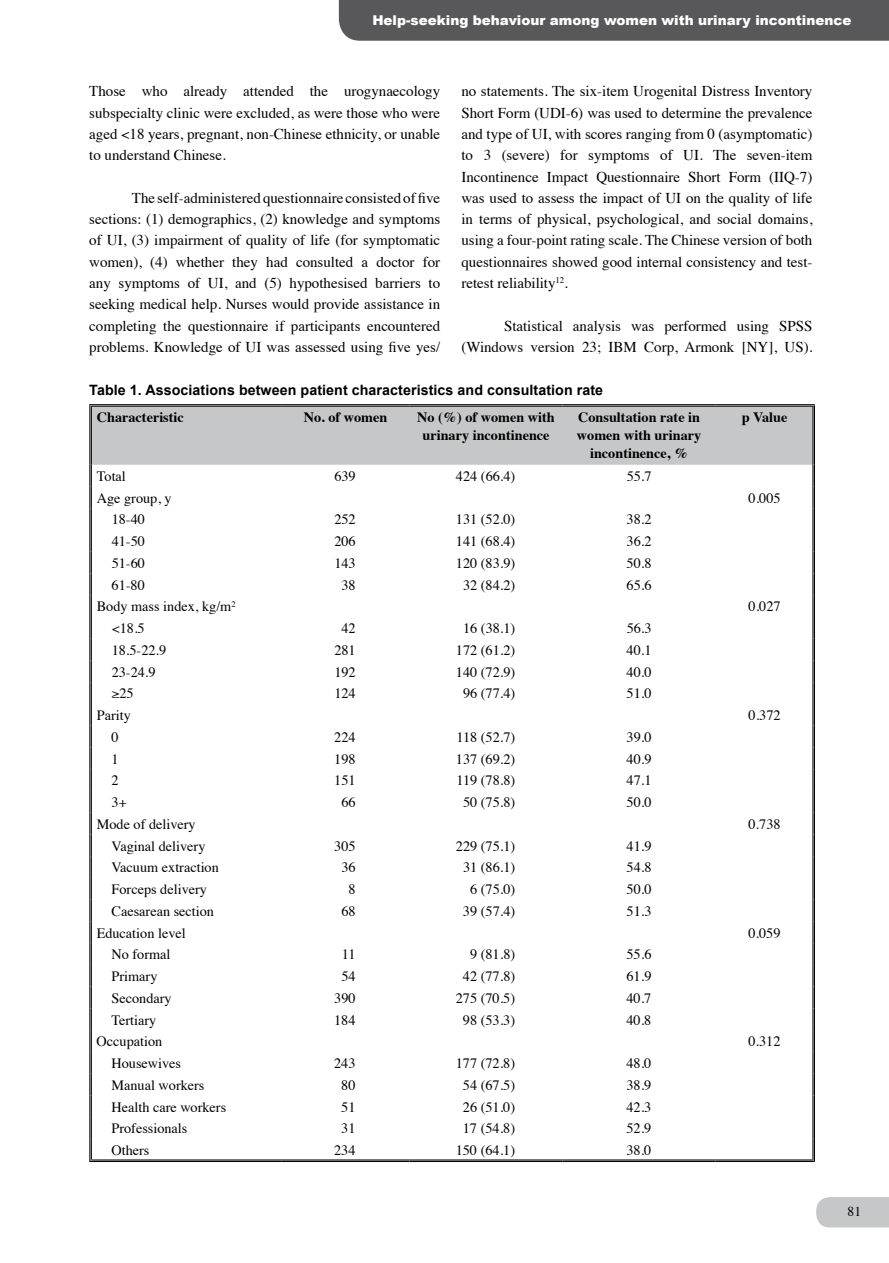
<style>
.page{position:relative;width:889px;height:1263px;background:#fff}
.page>*{position:absolute;margin:0;border:0;box-sizing:border-box;transform-origin:0 0}
.t1{font:15px/21.3px "Times";color:#000;text-align:justify}
.t2{font:14.25px "Times";color:#000}
.t3{font:700 14.25px/18px "Times";color:#000;text-align:center}
.t4{font:700 14.25px "Arial";letter-spacing:.005em;color:#000}
.t5{font:900 13.5px "Arial";color:#fff}
.t6{font:13.5px "Times";color:#000}
</style>
<div class="page">
<div style="left:339px;top:0;width:550px;height:41px;background:#58585a"></div>
<div style="left:816px;top:1197px;width:73px;height:30px;background:#c6c7c8"></div>
<hr style="left:89px;top:404px;width:193px;height:1px;background:#000">
<hr style="left:282px;top:404px;width:127px;height:1px;background:#000">
<hr style="left:409px;top:404px;width:153px;height:1px;background:#000">
<hr style="left:562px;top:404px;width:153px;height:1px;background:#000">
<hr style="left:715px;top:404px;width:99px;height:1px;background:#000">
<svg style="left:89px;top:405px;width:726px;height:756px"></svg>
<hr style="left:91px;top:1159px;width:191px;height:1px;background:#000">
<hr style="left:89px;top:1161px;width:193px;height:1px;background:#000">
<hr style="left:282px;top:1159px;width:127px;height:1px;background:#000">
<hr style="left:282px;top:1161px;width:127px;height:1px;background:#000">
<hr style="left:409px;top:1159px;width:153px;height:1px;background:#000">
<hr style="left:409px;top:1161px;width:153px;height:1px;background:#000">
<hr style="left:562px;top:1159px;width:153px;height:1px;background:#000">
<hr style="left:562px;top:1161px;width:153px;height:1px;background:#000">
<hr style="left:715px;top:1159px;width:98px;height:1px;background:#000">
<hr style="left:715px;top:1161px;width:99px;height:1px;background:#000">
<p class="t5" style="left:372px;top:11px;width:480px">Help-seeking behaviour among women with urinary incontinence</p>
<p class="t1" style="left:89px;top:79px;width:352px">Those who already attended the urogynaecology subspecialty clinic were excluded, as were those who were aged &lt;18 years, pregnant, non-Chinese ethnicity, or unable to understand Chinese.</p>
<p class="t1" style="left:89px;top:186px;width:352px;text-indent:43px">The self-administered questionnaire consisted of five sections: (1) demographics, (2) knowledge and symptoms of UI, (3) impairment of quality of life (for symptomatic women), (4) whether they had consulted a doctor for any symptoms of UI, and (5) hypothesised barriers to seeking medical help. Nurses would provide assistance in completing the questionnaire if participants encountered problems. Knowledge of UI was assessed using five yes/</p>
<p class="t1" style="left:461px;top:79px;width:352px">no statements. The six-item Urogenital Distress Inventory Short Form (UDI-6) was used to determine the prevalence and type of UI, with scores ranging from 0 (asymptomatic) to 3 (severe) for symptoms of UI. The seven-item Incontinence Impact Questionnaire Short Form (IIQ-7) was used to assess the impact of UI on the quality of life in terms of physical, psychological, and social domains, using a four-point rating scale. The Chinese version of both questionnaires showed good internal consistency and test&shy;retest reliability<sup>12</sup>.</p>
<p class="t1" style="left:461px;top:314px;width:352px;text-align:right">Statistical analysis was performed using SPSS (Windows version 23; IBM Corp, Armonk [NY], US).</p>
<p class="t4" style="left:89px;top:381px;width:515px">Table 1. Associations between patient characteristics and consultation rate</p>
<p class="t3" style="left:97px;top:407px;width:89px">Characteristic</p>
<p class="t3" style="left:304px;top:407px;width:85px">No. of women</p>
<p class="t3" style="left:417px;top:407px;width:139px">No (%) of women with urinary incontinence</p>
<p class="t3" style="left:577px;top:407px;width:126px">Consultation rate in women with urinary incontinence, %</p>
<p class="t3" style="left:742px;top:407px;width:47px">p Value</p>
<p class="t2" style="left:97px;top:463px;width:31px">Total</p>
<p class="t2" style="left:334px;top:463px;width:23px">639</p>
<p class="t2" style="left:456px;top:463px;width:61px">424 (66.4)</p>
<p class="t2" style="left:626px;top:463px;width:26px">55.7</p>
<p class="t2" style="left:97px;top:485px;width:76px">Age group, y</p>
<p class="t2" style="left:748px;top:485px;width:34px">0.005</p>
<p class="t2" style="left:112px;top:506px;width:35px">18-40</p>
<p class="t2" style="left:334px;top:506px;width:23px">252</p>
<p class="t2" style="left:456px;top:506px;width:61px">131 (52.0)</p>
<p class="t2" style="left:626px;top:506px;width:26px">38.2</p>
<p class="t2" style="left:112px;top:528px;width:35px">41-50</p>
<p class="t2" style="left:334px;top:528px;width:23px">206</p>
<p class="t2" style="left:456px;top:528px;width:61px">141 (68.4)</p>
<p class="t2" style="left:626px;top:528px;width:26px">36.2</p>
<p class="t2" style="left:112px;top:550px;width:35px">51-60</p>
<p class="t2" style="left:334px;top:550px;width:23px">143</p>
<p class="t2" style="left:456px;top:550px;width:61px">120 (83.9)</p>
<p class="t2" style="left:626px;top:550px;width:26px">50.8</p>
<p class="t2" style="left:112px;top:572px;width:35px">61-80</p>
<p class="t2" style="left:341px;top:572px;width:16px">38</p>
<p class="t2" style="left:463px;top:572px;width:54px">32 (84.2)</p>
<p class="t2" style="left:626px;top:572px;width:26px">65.6</p>
<p class="t2" style="left:97px;top:593px;width:140px">Body mass index, kg/m<sup>2</sup></p>
<p class="t2" style="left:748px;top:593px;width:34px">0.027</p>
<p class="t2" style="left:112px;top:615px;width:34px">&lt;18.5</p>
<p class="t2" style="left:341px;top:615px;width:16px">42</p>
<p class="t2" style="left:463px;top:615px;width:54px">16 (38.1)</p>
<p class="t2" style="left:626px;top:615px;width:26px">56.3</p>
<p class="t2" style="left:112px;top:637px;width:56px">18.5-22.9</p>
<p class="t2" style="left:334px;top:637px;width:23px">281</p>
<p class="t2" style="left:456px;top:637px;width:61px">172 (61.2)</p>
<p class="t2" style="left:626px;top:637px;width:26px">40.1</p>
<p class="t2" style="left:112px;top:658px;width:45px">23-24.9</p>
<p class="t2" style="left:334px;top:658px;width:23px">192</p>
<p class="t2" style="left:456px;top:658px;width:61px">140 (72.9)</p>
<p class="t2" style="left:626px;top:658px;width:26px">40.0</p>
<p class="t2" style="left:112px;top:680px;width:24px">≥25</p>
<p class="t2" style="left:334px;top:680px;width:23px">124</p>
<p class="t2" style="left:463px;top:680px;width:54px">96 (77.4)</p>
<p class="t2" style="left:626px;top:680px;width:26px">51.0</p>
<p class="t2" style="left:97px;top:702px;width:36px">Parity</p>
<p class="t2" style="left:748px;top:702px;width:34px">0.372</p>
<p class="t2" style="left:112px;top:724px;width:9px">0</p>
<p class="t2" style="left:334px;top:724px;width:23px">224</p>
<p class="t2" style="left:456px;top:724px;width:60px">118 (52.7)</p>
<p class="t2" style="left:626px;top:724px;width:26px">39.0</p>
<p class="t2" style="left:112px;top:745px;width:9px">1</p>
<p class="t2" style="left:334px;top:745px;width:23px">198</p>
<p class="t2" style="left:456px;top:745px;width:61px">137 (69.2)</p>
<p class="t2" style="left:626px;top:745px;width:26px">40.9</p>
<p class="t2" style="left:112px;top:767px;width:9px">2</p>
<p class="t2" style="left:334px;top:767px;width:23px">151</p>
<p class="t2" style="left:456px;top:767px;width:60px">119 (78.8)</p>
<p class="t2" style="left:626px;top:767px;width:26px">47.1</p>
<p class="t2" style="left:112px;top:789px;width:17px">3+</p>
<p class="t2" style="left:341px;top:789px;width:16px">66</p>
<p class="t2" style="left:463px;top:789px;width:54px">50 (75.8)</p>
<p class="t2" style="left:626px;top:789px;width:26px">50.0</p>
<p class="t2" style="left:97px;top:811px;width:100px">Mode of delivery</p>
<p class="t2" style="left:748px;top:811px;width:34px">0.738</p>
<p class="t2" style="left:112px;top:832px;width:95px">Vaginal delivery</p>
<p class="t2" style="left:334px;top:832px;width:23px">305</p>
<p class="t2" style="left:456px;top:832px;width:61px">229 (75.1)</p>
<p class="t2" style="left:626px;top:832px;width:26px">41.9</p>
<p class="t2" style="left:112px;top:854px;width:109px">Vacuum extraction</p>
<p class="t2" style="left:341px;top:854px;width:16px">36</p>
<p class="t2" style="left:463px;top:854px;width:54px">31 (86.1)</p>
<p class="t2" style="left:626px;top:854px;width:26px">54.8</p>
<p class="t2" style="left:112px;top:876px;width:97px">Forceps delivery</p>
<p class="t2" style="left:348px;top:876px;width:9px">8</p>
<p class="t2" style="left:470px;top:876px;width:47px">6 (75.0)</p>
<p class="t2" style="left:626px;top:876px;width:26px">50.0</p>
<p class="t2" style="left:112px;top:898px;width:104px">Caesarean section</p>
<p class="t2" style="left:341px;top:898px;width:16px">68</p>
<p class="t2" style="left:463px;top:898px;width:54px">39 (57.4)</p>
<p class="t2" style="left:626px;top:898px;width:26px">51.3</p>
<p class="t2" style="left:97px;top:919px;width:91px">Education level</p>
<p class="t2" style="left:748px;top:919px;width:34px">0.059</p>
<p class="t2" style="left:112px;top:941px;width:60px">No formal</p>
<p class="t2" style="left:342px;top:941px;width:15px">11</p>
<p class="t2" style="left:470px;top:941px;width:47px">9 (81.8)</p>
<p class="t2" style="left:626px;top:941px;width:26px">55.6</p>
<p class="t2" style="left:112px;top:963px;width:47px">Primary</p>
<p class="t2" style="left:341px;top:963px;width:16px">54</p>
<p class="t2" style="left:463px;top:963px;width:54px">42 (77.8)</p>
<p class="t2" style="left:626px;top:963px;width:26px">61.9</p>
<p class="t2" style="left:112px;top:985px;width:62px">Secondary</p>
<p class="t2" style="left:334px;top:985px;width:23px">390</p>
<p class="t2" style="left:456px;top:985px;width:61px">275 (70.5)</p>
<p class="t2" style="left:626px;top:985px;width:26px">40.7</p>
<p class="t2" style="left:111px;top:1006px;width:46px">Tertiary</p>
<p class="t2" style="left:334px;top:1006px;width:23px">184</p>
<p class="t2" style="left:463px;top:1006px;width:54px">98 (53.3)</p>
<p class="t2" style="left:626px;top:1006px;width:26px">40.8</p>
<p class="t2" style="left:97px;top:1028px;width:67px">Occupation</p>
<p class="t2" style="left:748px;top:1028px;width:34px">0.312</p>
<p class="t2" style="left:111px;top:1050px;width:71px">Housewives</p>
<p class="t2" style="left:334px;top:1050px;width:23px">243</p>
<p class="t2" style="left:456px;top:1050px;width:61px">177 (72.8)</p>
<p class="t2" style="left:626px;top:1050px;width:26px">48.0</p>
<p class="t2" style="left:111px;top:1072px;width:94px">Manual workers</p>
<p class="t2" style="left:341px;top:1072px;width:16px">80</p>
<p class="t2" style="left:463px;top:1072px;width:54px">54 (67.5)</p>
<p class="t2" style="left:626px;top:1072px;width:26px">38.9</p>
<p class="t2" style="left:111px;top:1093px;width:116px">Health care workers</p>
<p class="t2" style="left:341px;top:1093px;width:16px">51</p>
<p class="t2" style="left:463px;top:1093px;width:54px">26 (51.0)</p>
<p class="t2" style="left:626px;top:1093px;width:26px">42.3</p>
<p class="t2" style="left:111px;top:1115px;width:77px">Professionals</p>
<p class="t2" style="left:341px;top:1115px;width:16px">31</p>
<p class="t2" style="left:463px;top:1115px;width:54px">17 (54.8)</p>
<p class="t2" style="left:626px;top:1115px;width:26px">52.9</p>
<p class="t2" style="left:111px;top:1137px;width:39px">Others</p>
<p class="t2" style="left:334px;top:1137px;width:23px">234</p>
<p class="t2" style="left:456px;top:1137px;width:61px">150 (64.1)</p>
<p class="t2" style="left:626px;top:1137px;width:26px">38.0</p>
<p class="t6" style="left:847px;top:1199px;width:15px">81</p>
</div>
